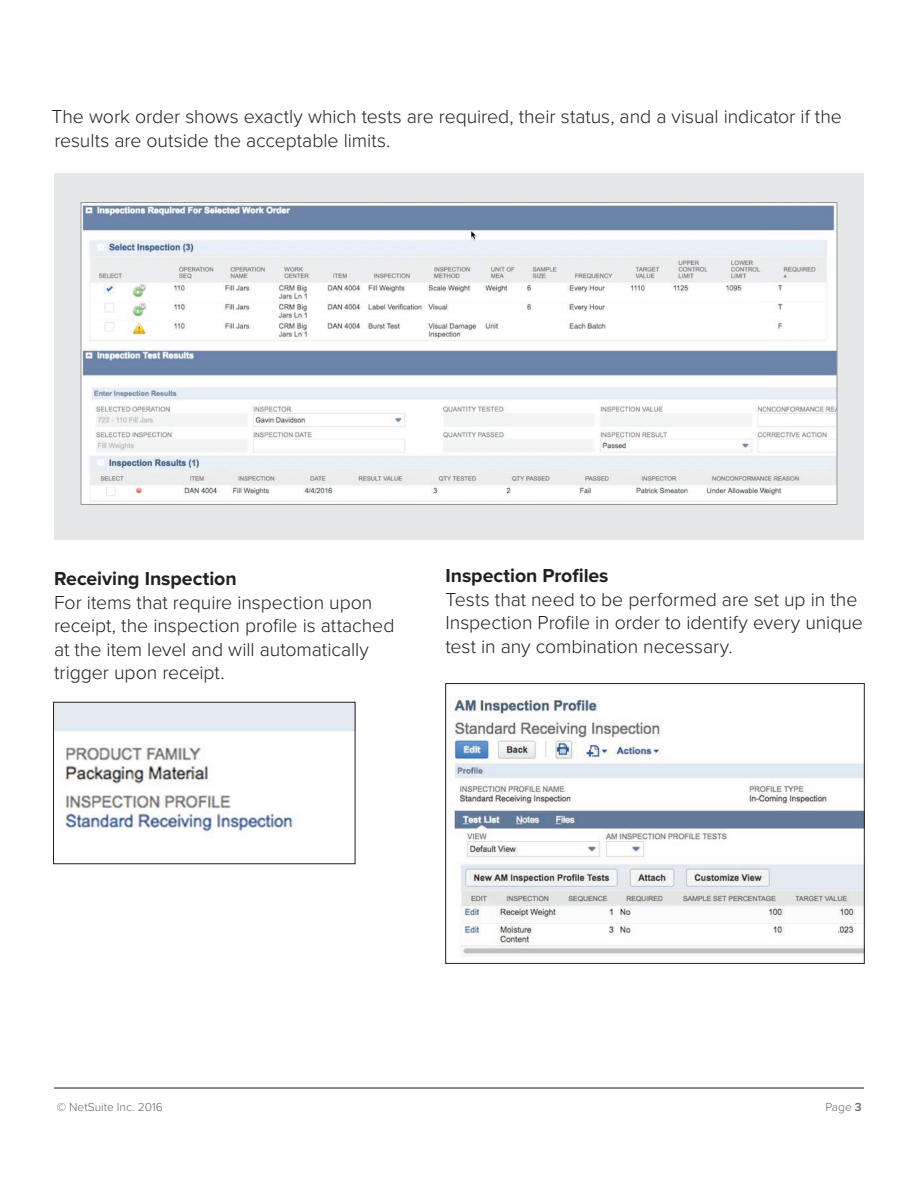
<style>
.page{position:relative;width:918px;height:1188px;background:#fff}
.page>*{position:absolute;margin:0;border:0;box-sizing:border-box;transform-origin:0 0}
.body-bullet{font:300 19.5px/23.4px "Proxima Nova";letter-spacing:-.005em;color:#231f20}
.body{font:300 19.5px/23.4px "Proxima Nova";letter-spacing:-.005em;color:#231f20}
.H2-body_header{font:700 19.5px "Proxima Nova";color:#231f20}
.t1{font:300 12px "Proxima Nova";color:#666}
.s1{font-weight:600}
</style>
<div class="page">
<hr style="left:54px;top:1087px;width:810px;height:2px;background:#666">
<div style="left:54px;top:174px;width:810px;height:366px;background:#e6e7e9"></div>
<img style="left:55px;top:704px;width:298px;height:129px">
<div style="left:53px;top:702px;width:302px;height:162px;border:1px solid #231f20"></div>
<img style="left:450px;top:696px;width:412px;height:260px">
<div style="left:446px;top:683px;width:418px;height:281px;border:1px solid #231f20"></div>
<img style="left:83px;top:204px;width:752px;height:299px">
<p class="body-bullet" style="left:52px;top:106px;width:792px">The work order shows exactly which tests are required, their status, and a visual indicator if the results are outside the acceptable limits.</p>
<p class="H2-body_header" style="left:54px;top:567px;width:184px">Receiving Inspection</p>
<p class="body-bullet" style="left:54px;top:591px;width:342px">For items that require inspection upon receipt, the inspection profile is attached at the item level and will automatically trigger upon receipt.</p>
<p class="H2-body_header" style="left:446px;top:564px;width:165px">Inspection Profiles</p>
<p class="body" style="left:446px;top:588px;width:419px">Tests that need to be performed are set up in the<br>Inspection Profile in order to identify every unique test in any combination necessary.</p>
<p class="t1" style="left:57px;top:1100px;width:107px">© NetSuite Inc. 2016</p>
<p class="t1" style="left:825px;top:1100px;width:38px">Page <span class="s1">3</span></p>
</div>
